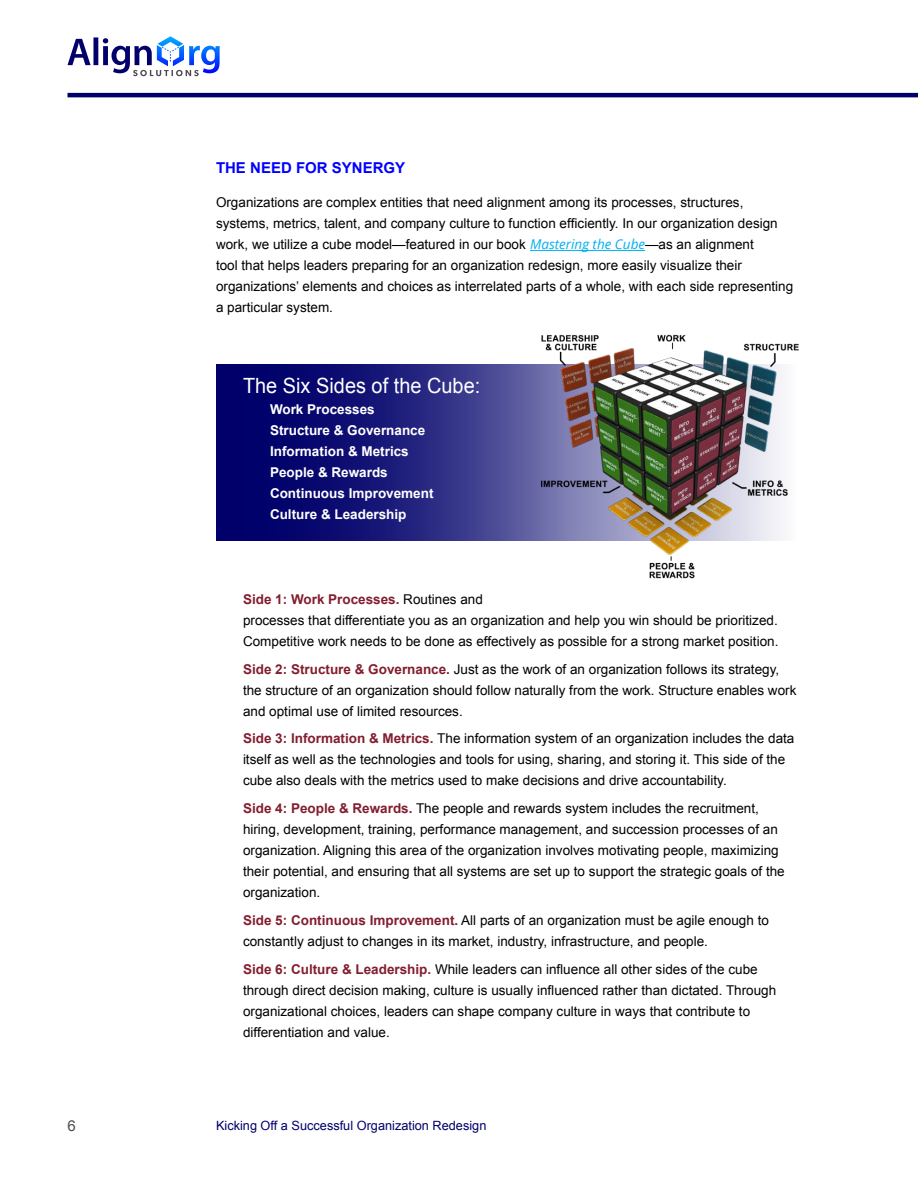
<style>
.page{position:relative;width:918px;height:1188px;background:#fff}
.page>*{position:absolute;margin:0;border:0;box-sizing:border-box;transform-origin:0 0}
.t1{font:21px "Arial";color:#fff;scale:.95 1}
.t2{font:700 15px "Arial";color:#00f}
.t3{font:15px "Arial";color:#4d4d4f}
.t4{font:13.5px/21px "Arial";color:#000}
.t5{font:700 13.5px/21px "Arial";color:#fff}
.t6{font:12.75px "Arial";color:#02016b}
.s1{font-family:"Open Sans";font-style:italic;color:#00b0f0}
.s2{font-weight:700;color:#821e2f}
</style>
<div class="page">
<svg style="left:68px;top:36px;width:152px;height:40px"></svg>
<hr style="left:68px;top:93px;width:850px;height:4px;background:#02016b">
<hr style="left:530px;top:250px;width:115px;height:1px;background:#00b0f0">
<svg style="left:216px;top:364px;width:304px;height:177px;background:#1c1c7b"></svg>
<img style="left:520px;top:334px;width:279px;height:245px">
<p class="t2" style="left:216px;top:158px;width:191px">THE NEED FOR SYNERGY</p>
<p class="t4" style="left:216px;top:192px;width:579px">Organizations are complex entities that need alignment among its processes, structures, systems, metrics, talent, and company culture to function efficiently. In our organization design work, we utilize a cube model—featured in our book <span class="s1">Mastering the Cube</span>—as an alignment<br>tool that helps leaders preparing for an organization redesign, more easily visualize their organizations’ elements and choices as interrelated parts of a whole, with each side representing a particular system.</p>
<h1 class="t1" style="left:243px;top:372px;width:251px">The Six Sides of the Cube:</h1>
<p class="t5" style="left:270px;top:400px;width:165px">Work Processes<br>Structure &amp; Governance<br>Information &amp; Metrics<br>People &amp; Rewards<br>Continuous Improvement<br>Culture &amp; Leadership</p>
<p class="t4" style="left:243px;top:589px;width:537px"><span class="s2">Side 1: Work Processes.</span> Routines and<br>processes that differentiate you as an organization and help you win should be prioritized.<br>Competitive work needs to be done as effectively as possible for a strong market position.</p>
<p class="t4" style="left:243px;top:658px;width:555px"><span class="s2">Side 2: Structure &amp; Governance.</span> Just as the work of an organization follows its strategy, the structure of an organization should follow naturally from the work. Structure enables work and optimal use of limited resources.</p>
<p class="t4" style="left:243px;top:728px;width:553px"><span class="s2">Side 3: Information &amp; Metrics.</span> The information system of an organization includes the data itself as well as the technologies and tools for using, sharing, and storing it. This side of the cube also deals with the metrics used to make decisions and drive accountability.</p>
<p class="t4" style="left:243px;top:798px;width:543px"><span class="s2">Side 4: People &amp; Rewards.</span> The people and rewards system includes the recruitment, hiring, development, training, performance management, and succession processes of an organization. Aligning this area of the organization involves motivating people, maximizing their potential, and ensuring that all systems are set up to support the strategic goals of the organization.</p>
<p class="t4" style="left:243px;top:910px;width:527px"><span class="s2">Side 5: Continuous Improvement.</span> All parts of an organization must be agile enough to constantly adjust to changes in its market, industry, infrastructure, and people.</p>
<p class="t4" style="left:243px;top:959px;width:535px"><span class="s2">Side 6: Culture &amp; Leadership.</span> While leaders can influence all other sides of the cube through direct decision making, culture is usually influenced rather than dictated. Through organizational choices, leaders can shape company culture in ways that contribute to differentiation and value.</p>
<p class="t3" style="left:68px;top:1116px;width:10px">6</p>
<p class="t6" style="left:216px;top:1117px;width:272px">Kicking Off a Successful Organization Redesign</p>
</div>
